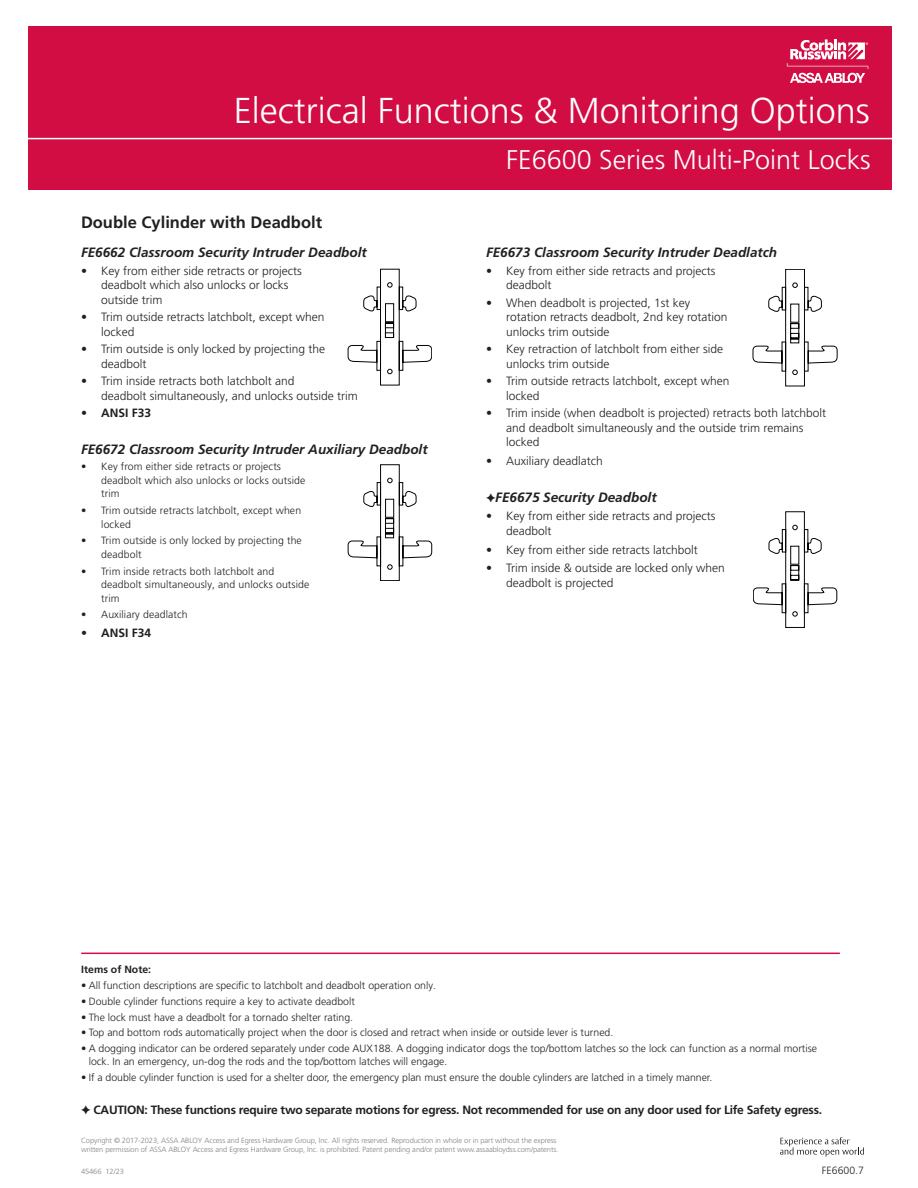
<style>
.page{position:relative;width:918px;height:1188px;background:#fff}
.page>*{position:absolute;margin:0;border:0;box-sizing:border-box;transform-origin:0 0}
.Page_Title__Right_Page{font:300 36px "Frutiger LT Pro";color:#fff}
.t1{font:300 27px "Frutiger LT Pro";color:#fff}
.Heading_1__SPAN{font:700 16.5px "Frutiger LT Pro";color:#231f20}
.Heading_2{font:italic 700 13.5px "Frutiger LT Pro";color:#231f20}
.t2{font:300 12px/14.4px "Frutiger LT Pro";color:#231f20}
.Body{font:700 12px "Frutiger LT Pro";letter-spacing:-.02em;color:#231f20}
.Footer__Cover{font:300 10.5px/13.5px "Frutiger LT Pro";color:#231f20}
.Footer__Cover-2{font:700 10.5px "Frutiger LT Pro";color:#231f20}
.t3{font:300 7.5px/9px "Frutiger LT Pro";letter-spacing:-.01em;color:#808285}
</style>
<div class="page">
<div style="left:28px;top:26px;width:864px;height:164px;background:#d20d44"></div>
<hr style="left:0;top:138px;width:918px;height:1px;background:#fff">
<svg style="left:787px;top:39px;width:81px;height:44px"></svg>
<svg style="left:780px;top:1137px;width:84px;height:20px"></svg>
<svg style="left:348px;top:269px;width:84px;height:116px"></svg>
<svg style="left:348px;top:464px;width:84px;height:117px"></svg>
<svg style="left:753px;top:269px;width:84px;height:117px"></svg>
<svg style="left:753px;top:511px;width:84px;height:117px"></svg>
<hr style="left:81px;top:953px;width:759px;height:1px;background:#d20d44">
<p class="Page_Title__Right_Page" style="left:234px;top:90px;width:638px">Electrical Functions &amp; Monitoring Options</p>
<h1 class="Page_Title__Right_Page" style="left:607px;top:91px;width:247px">Rim Exit Feature</h1>
<h2 class="t1" style="left:506px;top:144px;width:366px">FE6600 Series Multi-Point Locks</h2>
<h2 class="t1" style="left:708px;top:143px;width:161px">FE6600 Series</h2>
<p class="Heading_1__SPAN" style="left:81px;top:213px;width:243px">Double Cylinder with Deadbolt</p>
<p class="Heading_2" style="left:81px;top:245px;width:287px">FE6662 Classroom Security Intruder Deadbolt</p>
<p class="t2" style="left:101px;top:264px;width:202px;text-indent:-20px">• Key from either side retracts or projects deadbolt which also unlocks or locks outside trim</p>
<p class="t2" style="left:101px;top:310px;width:225px;text-indent:-20px">• Trim outside retracts latchbolt, except when locked</p>
<p class="t2" style="left:101px;top:342px;width:226px;text-indent:-20px">• Trim outside is only locked by projecting the deadbolt</p>
<p class="t2" style="left:101px;top:374px;width:258px;text-indent:-20px">• Trim inside retracts both latchbolt and<br>deadbolt simultaneously, and unlocks outside trim</p>
<p class="Body" style="left:81px;top:406px;width:72px">• ANSI F33</p>
<p class="Heading_2" style="left:81px;top:441px;width:348px">FE6672 Classroom Security Intruder Auxiliary Deadbolt</p>
<p class="Footer__Cover" style="left:101px;top:460px;width:206px;text-indent:-20px">• Key from either side retracts or projects deadbolt which also unlocks or locks outside trim</p>
<p class="Footer__Cover" style="left:101px;top:504px;width:201px;text-indent:-20px">• Trim outside retracts latchbolt, except when locked</p>
<p class="Footer__Cover" style="left:101px;top:534px;width:202px;text-indent:-20px">• Trim outside is only locked by projecting the deadbolt</p>
<p class="Footer__Cover" style="left:101px;top:564px;width:210px;text-indent:-20px">• Trim inside retracts both latchbolt and deadbolt simultaneously, and unlocks outside trim</p>
<p class="Footer__Cover" style="left:81px;top:608px;width:108px">• Auxiliary deadlatch</p>
<p class="Body" style="left:81px;top:625px;width:72px">• ANSI F34</p>
<p class="Heading_2" style="left:486px;top:245px;width:293px">FE6673 Classroom Security Intruder Deadlatch</p>
<p class="t2" style="left:506px;top:264px;width:211px;text-indent:-20px">• Key from either side retracts and projects deadbolt</p>
<p class="t2" style="left:506px;top:296px;width:223px;text-indent:-20px">• When deadbolt is projected, 1st key rotation retracts deadbolt, 2nd key rotation unlocks trim outside</p>
<p class="t2" style="left:506px;top:342px;width:218px;text-indent:-20px">• Key retraction of latchbolt from either side unlocks trim outside</p>
<p class="t2" style="left:506px;top:374px;width:225px;text-indent:-20px">• Trim outside retracts latchbolt, except when locked</p>
<p class="t2" style="left:506px;top:406px;width:321px;text-indent:-20px">• Trim inside (when deadbolt is projected) retracts both latchbolt and deadbolt simultaneously and the outside trim remains locked</p>
<p class="t2" style="left:486px;top:453px;width:118px">• Auxiliary deadlatch</p>
<p class="Heading_2" style="left:486px;top:490px;width:172px">✦FE6675 Security Deadbolt</p>
<p class="t2" style="left:506px;top:509px;width:211px;line-height:15px;text-indent:-20px">• Key from either side retracts and projects deadbolt</p>
<p class="t2" style="left:486px;top:542px;width:213px">• Key from either side retracts latchbolt</p>
<p class="t2" style="left:506px;top:560px;width:220px;line-height:15px;text-indent:-20px">• Trim inside &amp; outside are locked only when deadbolt is projected</p>
<p class="Footer__Cover-2" style="left:81px;top:963px;width:72px">Items of Note:</p>
<p class="Footer__Cover" style="left:81px;top:979px;width:356px">• All function descriptions are specific to latchbolt and deadbolt operation only.</p>
<p class="Footer__Cover" style="left:81px;top:994px;width:275px">• Double cylinder functions require a key to activate deadbolt</p>
<p class="Footer__Cover" style="left:81px;top:1010px;width:273px">• The lock must have a deadbolt for a tornado shelter rating.</p>
<p class="Footer__Cover" style="left:81px;top:1026px;width:534px">• Top and bottom rods automatically project when the door is closed and retract when inside or outside lever is turned.</p>
<p class="Footer__Cover" style="left:89px;top:1042px;width:730px;line-height:12.6px;text-indent:-8px">• A dogging indicator can be ordered separately under code AUX188. A dogging indicator dogs the top/bottom latches so the lock can function as a normal mortise lock. In an emergency, un-dog the rods and the top/bottom latches will engage.</p>
<p class="Footer__Cover" style="left:81px;top:1070px;width:633px">• If a double cylinder function is used for a shelter door, the emergency plan must ensure the double cylinders are latched in a timely manner.</p>
<p class="Body" style="left:81px;top:1103px;width:742px">✦ CAUTION: These functions require two separate motions for egress. Not recommended for use on any door used for Life Safety egress.</p>
<p class="t3" style="left:81px;top:1136px;width:479px">Copyright © 2017-2023, ASSA ABLOY Access and Egress Hardware Group, Inc. All rights reserved. Reproduction in whole or in part without the express written permission of ASSA ABLOY Access and Egress Hardware Group, Inc. is prohibited. Patent pending and/or patent www.assaabloydss.com/patents.</p>
<p class="t3" style="left:81px;top:1167px;width:44px">45466 12/23</p>
<p class="Footer__Cover" style="left:822px;top:1163px;width:44px">FE6600.7</p>
</div>
